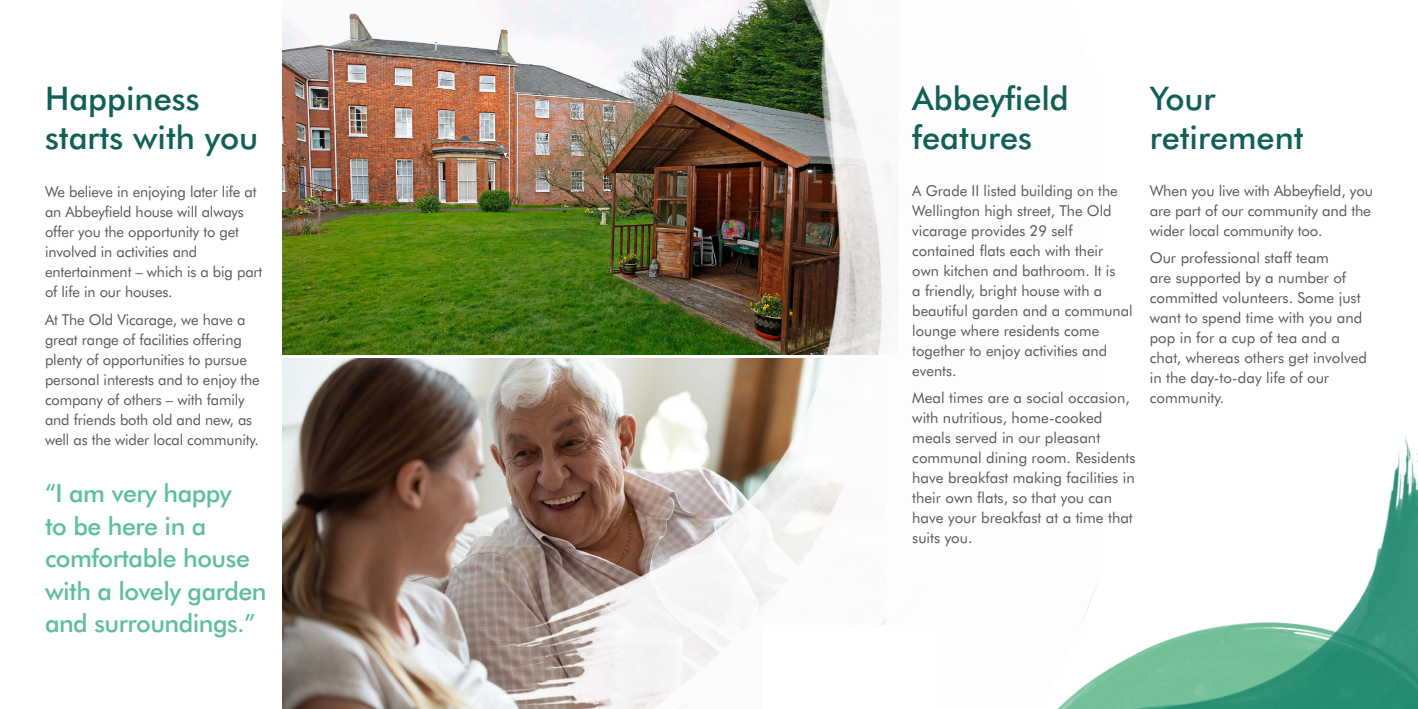
<style>
.page{position:relative;width:1418px;height:709px;background:#fff}
.page>*{position:absolute;margin:0;border:0;box-sizing:border-box;transform-origin:0 0}
.HEADER_143{font:500 32.5px/38.8px "Futura BT";color:#106058}
.QUOTE{font:500 25px/32.5px "Futura BT";letter-spacing:-.02em;color:#5dc096}
.BODY_COPY{font:15px/20px "Futura BT";color:#57585a}
</style>
<div class="page">
<img style="left:282px;top:13px;width:212px;height:341px">
<img style="left:282px;top:359px;width:212px;height:350px">
<img style="left:1097px;top:434px;width:320px;height:275px">
<img style="left:494px;top:0;width:36px;height:709px">
<img style="left:530px;top:0;width:567px;height:709px">
<div style="left:762px;top:625px;width:181px;height:84px;background:#fff"></div>
<div style="left:1326px;top:429px;width:46px;height:38px;background:#fff"></div>
<p class="HEADER_143" style="left:45px;top:79px;width:215px">Happiness starts with you</p>
<p class="BODY_COPY" style="left:45px;top:182px;width:219px">We believe in enjoying later life at an Abbeyfield house will always offer you the opportunity to get involved in activities and entertainment – which is a big part of life in our houses.</p>
<p class="BODY_COPY" style="left:45px;top:309px;width:216px">At The Old Vicarage, we have a great range of facilities offering plenty of opportunities to pursue personal interests and to enjoy the company of others – with family and friends both old and new, as well as the wider local community.</p>
<p class="QUOTE" style="left:45px;top:476px;width:223px">“I am very happy<br>to be here in a comfortable house with a lovely garden and surroundings.”</p>
<p class="HEADER_143" style="left:912px;top:79px;width:158px">Abbeyfield features</p>
<p class="BODY_COPY" style="left:912px;top:181px;width:222px">A Grade II listed building on the<br>Wellington high street, The Old vicarage provides 29 self contained flats each with their own kitchen and bathroom. It is<br>a friendly, bright house with a beautiful garden and a communal lounge where residents come together to enjoy activities and events.</p>
<p class="BODY_COPY" style="left:912px;top:388px;width:225px">Meal times are a social occasion, with nutritious, home-cooked meals served in our pleasant communal dining room. Residents have breakfast making facilities in their own flats, so that you can have your breakfast at a time that suits you.</p>
<p class="HEADER_143" style="left:1149px;top:79px;width:155px">Your retirement</p>
<p class="BODY_COPY" style="left:1149px;top:181px;width:225px">When you live with Abbeyfield, you are part of our community and the wider local community too.</p>
<p class="BODY_COPY" style="left:1149px;top:248px;width:219px">Our professional staff team<br>are supported by a number of committed volunteers. Some just want to spend time with you and pop in for a cup of tea and a chat, whereas others get involved in the day-to-day life of our community.</p>
</div>
